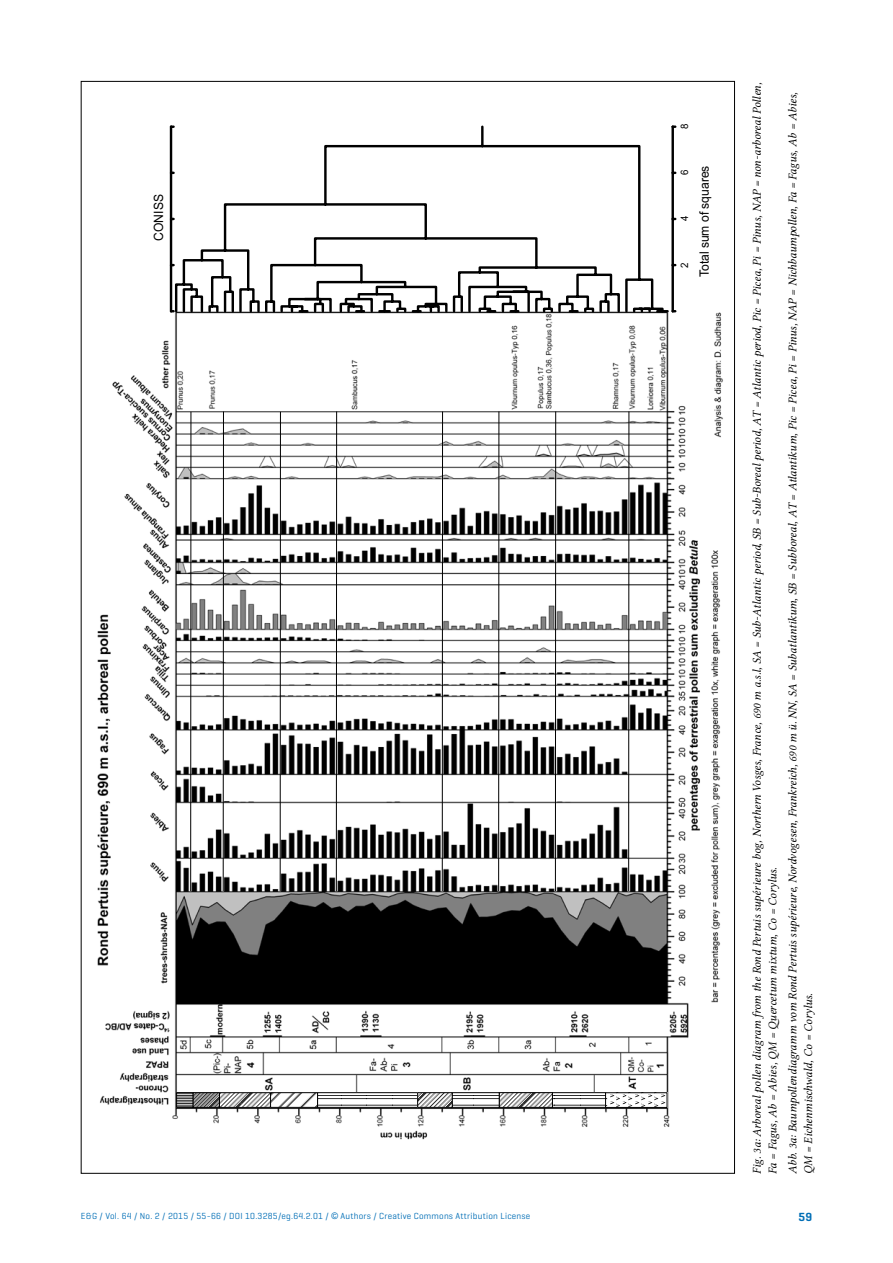
<style>
.page{position:relative;width:893px;height:1263px;background:#fff}
.page>*{position:absolute;margin:0;border:0;box-sizing:border-box;transform-origin:0 0}
.t1{font:12.9px "Arial";color:#000;scale:.94 1}
.t2{font:12px/15.6px "Lin Libertine OI";letter-spacing:-.005em;color:#000}
.t3{font:600 12px "Geogrotesque";color:#006eb6}
.t4{font:10.35px "Arial";color:#000;scale:.94 1}
.t5{font:9px "Geogrotesque";letter-spacing:.025em;color:#006eb6}
.s1{font-family:"Arial"}
</style>
<div class="page">
<img style="left:97px;top:312px;width:626px;height:828px">
<hr style="left:628px;top:411px;width:1px;height:480px;background:#000">
<hr style="left:555px;top:411px;width:1px;height:480px;background:#000">
<hr style="left:498px;top:411px;width:1px;height:480px;background:#000">
<hr style="left:442px;top:412px;width:1px;height:479px;background:#000">
<hr style="left:336px;top:411px;width:1px;height:480px;background:#000">
<hr style="left:280px;top:412px;width:1px;height:479px;background:#000">
<hr style="left:223px;top:412px;width:1px;height:479px;background:#000">
<hr style="left:190px;top:412px;width:1px;height:479px;background:#000">
<svg style="left:207px;top:1094px;width:11px;height:11px"></svg>
<div style="left:193px;top:1092px;width:27px;height:15px;border:1px solid #000"></div>
<img style="left:221px;top:1094px;width:444px;height:11px">
<img style="left:230px;top:1094px;width:20px;height:8px">
<div style="left:219px;top:1092px;width:52px;height:15px;border:1px solid #000"></div>
<div style="left:317px;top:1092px;width:101px;height:15px;border:1px solid #000"></div>
<svg style="left:444px;top:1094px;width:6px;height:11px"></svg>
<svg style="left:420px;top:1094px;width:8px;height:11px"></svg>
<div style="left:418px;top:1092px;width:34px;height:15px;border:1px solid #000"></div>
<div style="left:452px;top:1092px;width:47px;height:15px;border:1px solid #000"></div>
<img style="left:179px;top:1094px;width:12px;height:11px">
<div style="left:177px;top:1092px;width:16px;height:15px;border:1px solid #000"></div>
<svg style="left:305px;top:1095px;width:11px;height:10px"></svg>
<svg style="left:266px;top:1093px;width:9px;height:14px"></svg>
<div style="left:270px;top:1092px;width:48px;height:15px;border:1px solid #000"></div>
<div style="left:552px;top:1092px;width:54px;height:15px;border:1px solid #000"></div>
<svg style="left:518px;top:1103px;width:9px;height:2px"></svg>
<img style="left:512px;top:1094px;width:20px;height:9px">
<div style="left:499px;top:1092px;width:53px;height:15px;border:1px solid #000"></div>
<svg style="left:169px;top:125px;width:509px;height:189px"></svg>
<p class="t1" style="left:154px;top:241px;width:51px;rotate:-90deg">CONISS</p>
<p class="t4" style="left:681px;top:129px;width:7px;rotate:-90deg">8</p>
<p class="t4" style="left:681px;top:175px;width:7px;rotate:-90deg">6</p>
<p class="t4" style="left:681px;top:221px;width:7px;rotate:-90deg">4</p>
<p class="t4" style="left:681px;top:268px;width:7px;rotate:-90deg">2</p>
<p class="t1" style="left:699px;top:277px;width:120px;rotate:-90deg">Total sum of squares</p>
<p class="t2" style="left:750px;top:1174px;width:1092px;rotate:-90deg">Fig. 3a: Arboreal pollen diagram from the Rond Pertuis supérieure bog, Northern Vosges, France, 690 m a.s.l, SA = Sub-Atlantic period, SB = Sub-Boreal period, AT = Atlantic period, Pic = Picea, Pi = Pinus, NAP = non-arboreal Pollen,<br>Fa = Fagus, Ab = Abies, QM = Quercetum mixtum, Co = Corylus.</p>
<p class="t2" style="left:785px;top:1174px;width:1083px;rotate:-90deg">Abb. 3a: Baumpollendiagramm vom Rond Pertuis supérieure, Nordvogesen, Frankreich, 690 m ü. NN, SA = Subatlantikum, SB = Subboreal, AT = Atlantikum, Pic = Picea, Pi = Pinus, NAP = Nichbaumpollen, Fa = Fagus, Ab = Abies,<br>QM = Eichenmischwald, Co = Corylus.</p>
<p class="t5" style="left:81px;top:1210px;width:451px">E&amp;G / Vol. 64 / No. 2 / 2015 / 55-66 / DOI 10.3285/eg.64.2.01 / <span class="s1">©</span> Authors / Creative Commons Attribution License</p>
<p class="t3" style="left:798px;top:1209px;width:15px">59</p>
</div>
